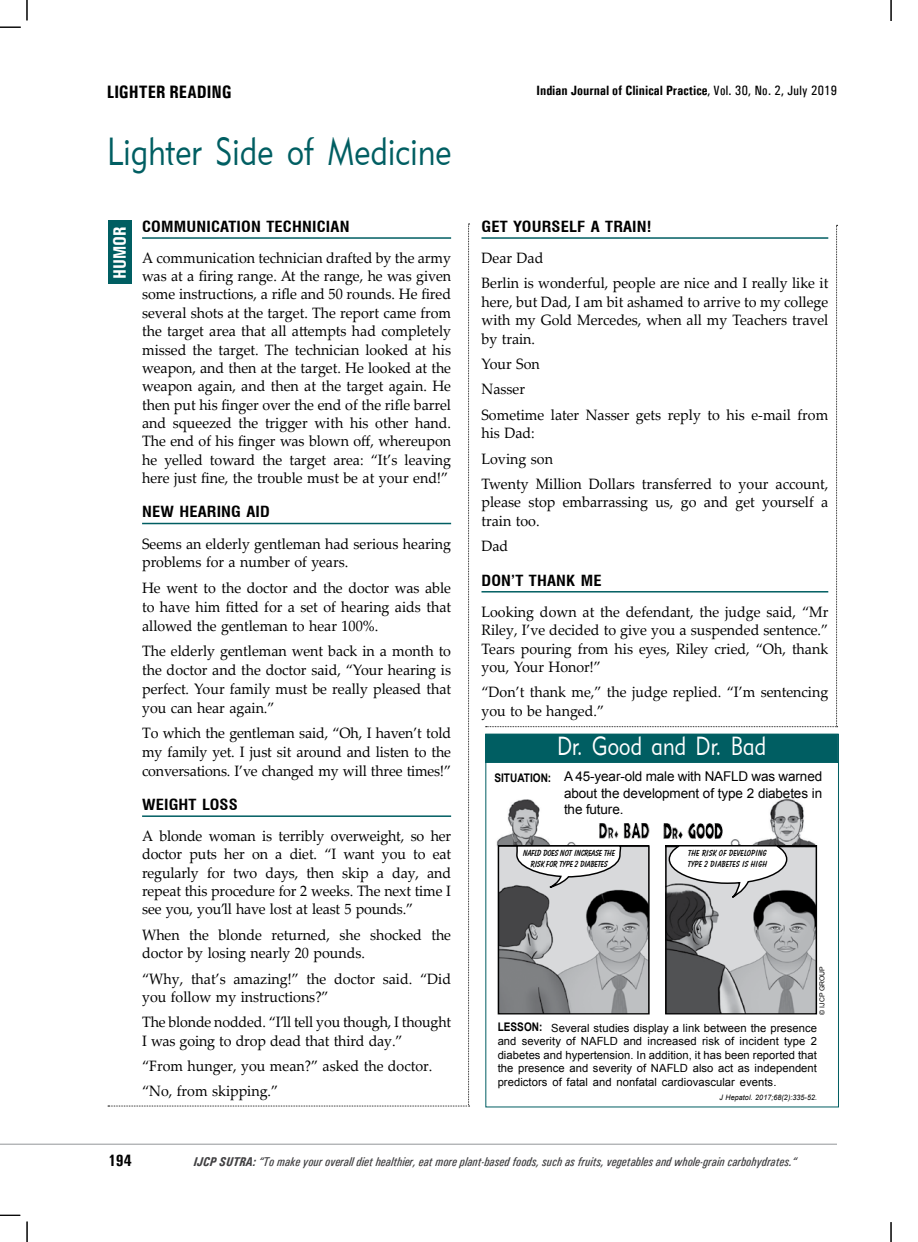
<style>
.page{position:relative;width:918px;height:1242px;background:#fff}
.page>*{position:absolute;margin:0;border:0;box-sizing:border-box;transform-origin:0 0}
.t1{font:39px "Geometric 415 BT Lite A";letter-spacing:.01em;color:#005e62;scale:.8 1}
.t2{font:26.1px "Geometric 415 BT Lite A";letter-spacing:.01em;color:#fff;scale:.8 1}
.t3{font:700 condensed 18px "Univers";color:#000}
.t4{font:700 condensed 18px "Univers";color:#fff}
.t5{font:700 condensed 16.5px "Univers";color:#000}
.t6{font:15px/18.3px "Palatino Linotype";color:#000;scale:.95 1}
.t7{font:700 condensed 15px "Swiss 721 BT";letter-spacing:.01em;color:#000;scale:1.1 1}
.t8{font:13.5px/16.2px "Arial";letter-spacing:-.01em;color:#000;text-align:justify}
.t9{font:700 condensed 13.5px "Univers";color:#000}
.t10{font:italic 12.75px "Univers Condensed";color:#414042}
.t11{font:11.25px/13.5px "Arial";letter-spacing:.005em;color:#000;text-align:justify}
.t12{font:700 9px/10.8px "Balloon BT";letter-spacing:-.025em;color:#000;text-align:center}
.t13{font:700 9px/10.8px "Balloon BT";letter-spacing:.005em;color:#000}
.t14{font:italic 7.5px "Arial";letter-spacing:.01em;color:#000;scale:.95 1}
.t15{font:6.9px "Arial";color:#000}
.s1{font-family:"Univers Condensed";font-weight:400;font-stretch:normal}
.s2{font-weight:700;font-size:11.85px}
.s3{font-family:"Univers";font-weight:700;font-stretch:condensed}
</style>
<div class="page">
<hr style="left:0;top:1144px;width:837px;height:1px;background:#939598">
<svg style="left:0;top:27px;width:21px;height:1px"></svg>
<svg style="left:27px;top:0;width:1px;height:20px"></svg>
<svg style="left:27px;top:1222px;width:1px;height:20px"></svg>
<svg style="left:0;top:1215px;width:20px;height:1px"></svg>
<svg style="left:891px;top:0;width:1px;height:21px"></svg>
<svg style="left:891px;top:1222px;width:1px;height:20px"></svg>
<div style="left:108px;top:221px;width:23px;height:63px;background:#005e62"></div>
<svg style="left:486px;top:225px;width:352px;height:502px"></svg>
<svg style="left:108px;top:224px;width:362px;height:883px"></svg>
<hr style="left:142px;top:237px;width:309px;height:2px;background:#005e62">
<hr style="left:142px;top:523px;width:309px;height:1px;background:#005e62">
<hr style="left:142px;top:815px;width:309px;height:2px;background:#005e62">
<hr style="left:482px;top:237px;width:346px;height:2px;background:#005e62">
<hr style="left:482px;top:591px;width:346px;height:2px;background:#005e62">
<div style="left:485px;top:734px;width:353px;height:29px;background:#005e62"></div>
<img style="left:730px;top:798px;width:88px;height:65px">
<img style="left:496px;top:799px;width:79px;height:64px">
<img style="left:663px;top:823px;width:60px;height:16px">
<img style="left:599px;top:823px;width:51px;height:16px">
<img style="left:667px;top:847px;width:148px;height:166px">
<div style="left:665px;top:845px;width:152px;height:170px;border:1px solid #000"></div>
<img style="left:500px;top:847px;width:148px;height:166px">
<div style="left:498px;top:845px;width:152px;height:170px;border:1px solid #000"></div>
<svg style="left:515px;top:844px;width:107px;height:43px"></svg>
<svg style="left:668px;top:844px;width:120px;height:56px"></svg>
<p class="t3" style="left:107px;top:81px;width:127px">lighter reading</p>
<p class="t9" style="left:537px;top:82px;width:302px">Indian Journal of Clinical Practice<span class="s1">, Vol. 30, No. 2, July 2019</span></p>
<h1 class="t1" style="left:107px;top:127px;width:432px">Lighter Side of Medicine</h1>
<p class="t4" style="left:109px;top:279px;width:52px;rotate:-90deg">HUMOR</p>
<p class="t7" style="left:142px;top:217px;width:190px">COMMUNICATION TECHNICIAN</p>
<p class="t6" style="left:142px;top:248px;width:327px;text-align:justify">A communication technician drafted by the army was at a firing range. At the range, he was given some instructions, a rifle and 50 rounds. He fired several shots at the target. The report came from the target area that all attempts had completely missed the target. The technician looked at his weapon, and then at the target. He looked at the weapon again, and then at the target again. He then put his finger over the end of the rifle barrel and squeezed the trigger with his other hand.<br>The end of his finger was blown off, whereupon he yelled toward the target area: “It’s leaving here just fine, the trouble must be at your end!”</p>
<p class="t7" style="left:142px;top:503px;width:118px">NEW HEARING AID</p>
<p class="t6" style="left:142px;top:533px;width:327px;line-height:18.8px">Seems an elderly gentleman had serious hearing problems for a number of years.</p>
<p class="t6" style="left:142px;top:578px;width:327px;line-height:18.8px;text-align:justify">He went to the doctor and the doctor was able to have him fitted for a set of hearing aids that allowed the gentleman to hear 100%.</p>
<p class="t6" style="left:142px;top:641px;width:327px;line-height:18.8px;text-align:justify">The elderly gentleman went back in a month to the doctor and the doctor said, “Your hearing is perfect. Your family must be really pleased that you can hear again.”</p>
<p class="t6" style="left:142px;top:723px;width:327px;line-height:18.8px;text-align:justify">To which the gentleman said, “Oh, I haven’t told my family yet. I just sit around and listen to the conversations. I’ve changed my will three times!”</p>
<p class="t7" style="left:142px;top:796px;width:88px">WEIGHT LOSS</p>
<p class="t6" style="left:142px;top:826px;width:327px;text-align:justify">A blonde woman is terribly overweight, so her doctor puts her on a diet. “I want you to eat regularly for two days, then skip a day, and repeat this procedure for 2 weeks. The next time I see you, you’ll have lost at least 5 pounds.”</p>
<p class="t6" style="left:142px;top:925px;width:327px">When the blonde returned, she shocked the doctor by losing nearly 20 pounds.</p>
<p class="t6" style="left:142px;top:969px;width:327px">“Why, that’s amazing!” the doctor said. “Did you follow my instructions?”</p>
<p class="t6" style="left:142px;top:1012px;width:327px">The blonde nodded. “I’ll tell you though, I thought<br>I was going to drop dead that third day.”</p>
<p class="t6" style="left:142px;top:1053px;width:307px;line-height:25.3px">“From hunger, you mean?” asked the doctor. “No, from skipping.”</p>
<p class="t7" style="left:482px;top:217px;width:156px">GET YOURSELF A TRAIN!</p>
<p class="t6" style="left:482px;top:245px;width:367px;line-height:25.3px">Dear Dad<br>Berlin is wonderful, people are nice and I really like it</p>
<p class="t6" style="left:482px;top:292px;width:367px;text-align:justify">here, but Dad, I am bit ashamed to arrive to my college with my Gold Mercedes, when all my Teachers travel by train.</p>
<p class="t6" style="left:482px;top:351px;width:367px;line-height:25.3px">Your Son<br>Nasser<br>Sometime later Nasser gets reply to his e-mail from</p>
<p class="t6" style="left:482px;top:420px;width:367px;line-height:25.3px">his Dad:<br>Loving son<br>Twenty Million Dollars transferred to your account,</p>
<p class="t6" style="left:482px;top:492px;width:367px">please stop embarrassing us, go and get yourself a train too.</p>
<p class="t6" style="left:482px;top:537px;width:30px">Dad</p>
<p class="t7" style="left:482px;top:571px;width:111px">DON’T THANK ME</p>
<p class="t6" style="left:482px;top:602px;width:367px;text-align:justify">Looking down at the defendant, the judge said, “Mr Riley, I’ve decided to give you a suspended sentence.” Tears pouring from his eyes, Riley cried, “Oh, thank you, Your Honor!”</p>
<p class="t6" style="left:482px;top:682px;width:367px;line-height:18.8px">“Don’t thank me,” the judge replied. “I’m sentencing you to be hanged.”</p>
<h2 class="t2" style="left:557px;top:730px;width:263px">Dr. Good and Dr. Bad</h2>
<p class="t8" style="left:564px;top:769px;width:260px;text-indent:-70px"><span class="s2">SITUATION:</span> A 45-year-old male with NAFLD was warned about the development of type 2 diabetes in the future.</p>
<p class="t12" style="left:523px;top:847px;width:93px">NAFLD DOES NOT INCREASE THE<br>RISK FOR TYPE 2 DIABETES</p>
<p class="t13" style="left:688px;top:848px;width:81px">THE RISK OF DEVELOPING<br>TYPE 2 DIABETES IS HIGH</p>
<p class="t15" style="left:818px;top:1015px;width:50px;rotate:-90deg">© IJCP GROUP</p>
<p class="t11" style="left:498px;top:1021px;width:321px"><span class="s2">LESSON:</span> Several studies display a link between the presence and severity of NAFLD and increased risk of incident type 2 diabetes and hypertension. In addition, it has been reported that the presence and severity of NAFLD also act as independent predictors of fatal and nonfatal cardiovascular events.</p>
<p class="t14" style="left:719px;top:1093px;width:104px">J Hepatol. 2017;68(2):335-52.</p>
<p class="t5" style="left:108px;top:1151px;width:25px">194</p>
<p class="t10" style="left:194px;top:1154px;width:604px"><span class="s3">IJCP SUTRA:</span> “To make your overall diet healthier, eat more plant-based foods, such as fruits, vegetables and whole-grain carbohydrates.“</p>
</div>
